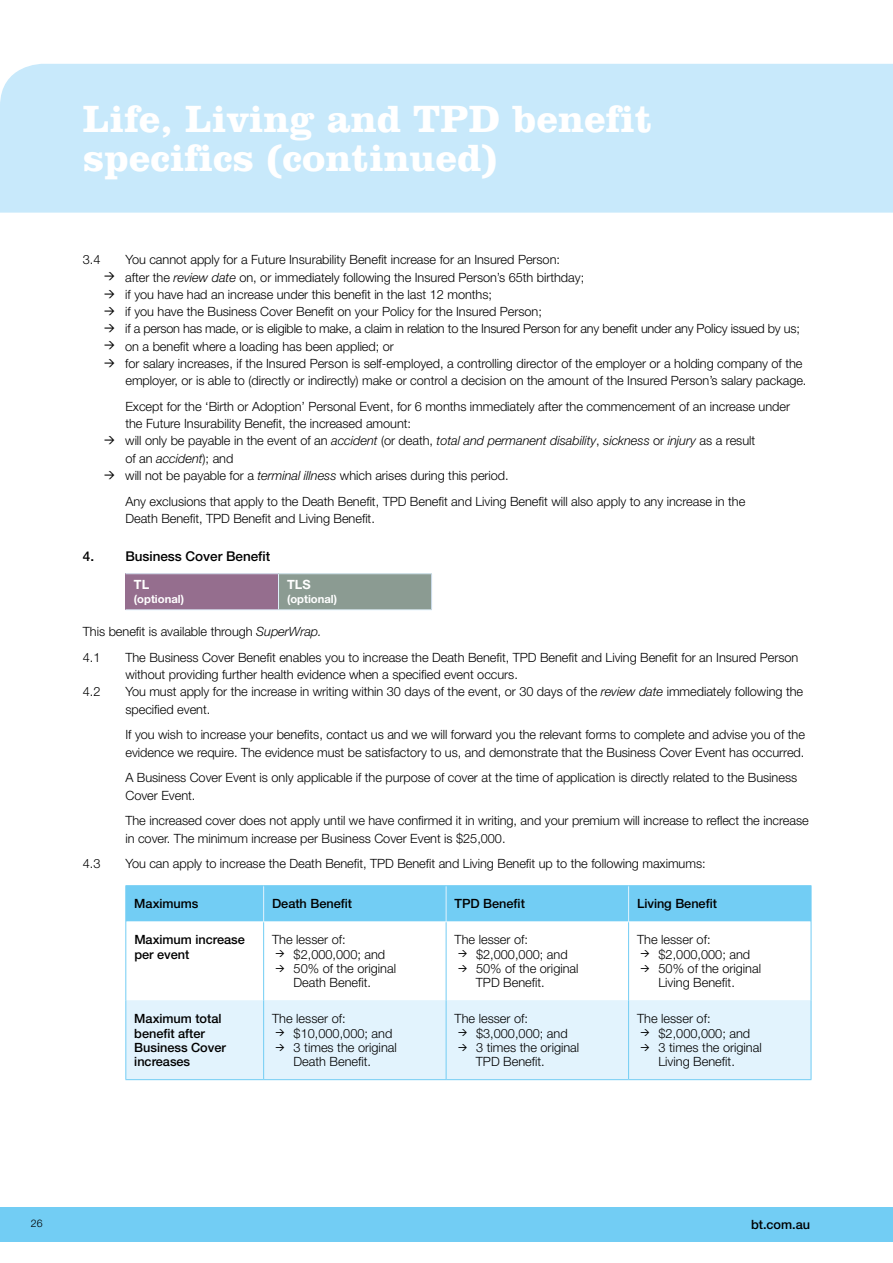
<style>
.page{position:relative;width:893px;height:1263px;background:#fff}
.page>*{position:absolute;margin:0;border:0;box-sizing:border-box;transform-origin:0 0}
.t1{font:700 39px/39px "Clarendon BT";color:#fff}
.t2{font:500 13.5px "Helvetica Neue LT";letter-spacing:-.005em;color:#000}
.t3{font:300 12.75px/17.2px "Helvetica Neue LT";letter-spacing:-.005em;color:#000}
.t4{font:500 12.75px/14.2px "Helvetica Neue LT";letter-spacing:-.005em;color:#000}
.t5{font:700 12.75px "Helvetica Neue LT";color:#fff}
.t6{font:700 11.25px "Helvetica Neue LT";color:#fff}
.t7{font:300 10.5px "Helvetica Neue LT";color:#000}
.s1{font-style:italic}
</style>
<div class="page">
<div style="left:0;top:1208px;width:893px;height:34px;background:#72cdf4"></div>
<div style="left:0;top:64px;width:893px;height:149px;background:#c8e9fb"></div>
<div style="left:125px;top:574px;width:154px;height:36px;background:#956e8e"></div>
<div style="left:279px;top:574px;width:153px;height:36px;background:#8b9b92"></div>
<hr style="left:278px;top:574px;width:1px;height:35px;background:#e2f3fd">
<hr style="left:125px;top:609px;width:154px;height:1px;background:#e2f3fd">
<hr style="left:279px;top:609px;width:153px;height:1px;background:#e2f3fd">
<hr style="left:125px;top:573px;width:154px;height:1px;background:#e2f3fd">
<hr style="left:279px;top:573px;width:153px;height:1px;background:#e2f3fd">
<hr style="left:431px;top:574px;width:1px;height:35px;background:#d2e2f4">
<div style="left:126px;top:886px;width:685px;height:35px;background:#72cdf4"></div>
<div style="left:126px;top:1001px;width:138px;height:79px;background:#e2f3fd"></div>
<div style="left:264px;top:1001px;width:547px;height:78px;background:#e2f3fd"></div>
<hr style="left:263px;top:886px;width:1px;height:35px;background:#e2f3fd">
<hr style="left:446px;top:886px;width:1px;height:35px;background:#e2f3fd">
<hr style="left:628px;top:886px;width:1px;height:35px;background:#e2f3fd">
<hr style="left:126px;top:1000px;width:137px;height:1px;background:#e2f3fd">
<hr style="left:264px;top:1000px;width:182px;height:1px;background:#e2f3fd">
<hr style="left:446px;top:1000px;width:182px;height:1px;background:#e2f3fd">
<hr style="left:629px;top:1000px;width:182px;height:1px;background:#e2f3fd">
<hr style="left:263px;top:922px;width:1px;height:79px;background:#72cdf4">
<hr style="left:446px;top:922px;width:1px;height:79px;background:#72cdf4">
<hr style="left:628px;top:922px;width:1px;height:79px;background:#72cdf4">
<hr style="left:263px;top:1001px;width:1px;height:78px;background:#72cdf4">
<hr style="left:446px;top:1001px;width:1px;height:78px;background:#72cdf4">
<hr style="left:628px;top:1001px;width:1px;height:78px;background:#72cdf4">
<hr style="left:125px;top:885px;width:139px;height:1px;background:#72cdf4">
<hr style="left:125px;top:886px;width:1px;height:36px;background:#72cdf4">
<hr style="left:125px;top:922px;width:1px;height:79px;background:#72cdf4">
<hr style="left:125px;top:1001px;width:1px;height:78px;background:#72cdf4">
<hr style="left:125px;top:1079px;width:138px;height:1px;background:#72cdf4">
<hr style="left:264px;top:885px;width:182px;height:1px;background:#72cdf4">
<hr style="left:446px;top:885px;width:183px;height:1px;background:#72cdf4">
<hr style="left:629px;top:885px;width:182px;height:1px;background:#72cdf4">
<hr style="left:811px;top:886px;width:1px;height:36px;background:#72cdf4">
<hr style="left:811px;top:922px;width:1px;height:79px;background:#72cdf4">
<hr style="left:811px;top:1001px;width:1px;height:78px;background:#72cdf4">
<hr style="left:263px;top:1079px;width:183px;height:1px;background:#72cdf4">
<hr style="left:446px;top:1079px;width:183px;height:1px;background:#72cdf4">
<hr style="left:629px;top:1079px;width:182px;height:1px;background:#72cdf4">
<h1 class="t1" style="left:83px;top:98px;width:571px">Life, Living and TPD benefit specifics (continued)</h1>
<p class="t3" style="left:83px;top:251px;width:19px">3.4</p>
<p class="t3" style="left:125px;top:251px;width:436px">You cannot apply for a Future Insurability Benefit increase for an Insured Person:</p>
<p class="t3" style="left:104px;top:268px;width:482px"><sup>&gt;</sup> after the <span class="s1">review date</span> on, or immediately following the Insured Person’s 65th birthday;</p>
<p class="t3" style="left:104px;top:285px;width:389px"><sup>&gt;</sup> if you have had an increase under this benefit in the last 12 months;</p>
<p class="t3" style="left:104px;top:303px;width:439px"><sup>&gt;</sup> if you have the Business Cover Benefit on your Policy for the Insured Person;</p>
<p class="t3" style="left:104px;top:320px;width:697px"><sup>&gt;</sup> if a person has made, or is eligible to make, a claim in relation to the Insured Person for any benefit under any Policy issued by us;</p>
<p class="t3" style="left:104px;top:337px;width:291px"><sup>&gt;</sup> on a benefit where a loading has been applied; or</p>
<p class="t3" style="left:104px;top:354px;width:700px"><sup>&gt;</sup> for salary increases, if the Insured Person is self-employed, a controlling director of the employer or a holding company of the</p>
<p class="t3" style="left:125px;top:372px;width:683px">employer, or is able to (directly or indirectly) make or control a decision on the amount of the Insured Person’s salary package.</p>
<p class="t3" style="left:125px;top:397px;width:666px">Except for the ‘Birth or Adoption’ Personal Event, for 6 months immediately after the commencement of an increase under</p>
<p class="t3" style="left:125px;top:415px;width:287px">the Future Insurability Benefit, the increased amount:</p>
<p class="t3" style="left:104px;top:432px;width:652px"><sup>&gt;</sup> will only be payable in the event of an <span class="s1">accident</span> (or death, <span class="s1">total and permanent disability</span>, <span class="s1">sickness</span> or <span class="s1">injury</span> as a result</p>
<p class="t3" style="left:125px;top:449px;width:109px">of an <span class="s1">accident</span>); and</p>
<p class="t3" style="left:104px;top:466px;width:406px"><sup>&gt;</sup> will not be payable for a <span class="s1">terminal illness</span> which arises during this period.</p>
<p class="t3" style="left:125px;top:492px;width:621px">Any exclusions that apply to the Death Benefit, TPD Benefit and Living Benefit will also apply to any increase in the<br>Death Benefit, TPD Benefit and Living Benefit.</p>
<p class="t2" style="left:83px;top:548px;width:189px">4. Business Cover Benefit</p>
<p class="t5" style="left:134px;top:577px;width:17px">TL</p>
<p class="t6" style="left:134px;top:592px;width:52px">(optional)</p>
<p class="t5" style="left:287px;top:577px;width:25px">TLS</p>
<p class="t6" style="left:287px;top:592px;width:52px">(optional)</p>
<p class="t3" style="left:83px;top:618px;width:240px;line-height:25.8px">This benefit is available through <span class="s1">SuperWrap.<br></span>4.1</p>
<p class="t3" style="left:125px;top:648px;width:674px">The Business Cover Benefit enables you to increase the Death Benefit, TPD Benefit and Living Benefit for an Insured Person without providing further health evidence when a specified event occurs.</p>
<p class="t3" style="left:83px;top:683px;width:19px">4.2</p>
<p class="t3" style="left:125px;top:683px;width:679px">You must apply for the increase in writing within 30 days of the event, or 30 days of the <span class="s1">review date</span> immediately following the specified event.</p>
<p class="t3" style="left:125px;top:726px;width:681px">If you wish to increase your benefits, contact us and we will forward you the relevant forms to complete and advise you of the evidence we require. The evidence must be satisfactory to us, and demonstrate that the Business Cover Event has occurred.</p>
<p class="t3" style="left:125px;top:769px;width:673px">A Business Cover Event is only applicable if the purpose of cover at the time of application is directly related to the Business<br>Cover Event.</p>
<p class="t3" style="left:125px;top:812px;width:685px">The increased cover does not apply until we have confirmed it in writing, and your premium will increase to reflect the increase in cover. The minimum increase per Business Cover Event is $25,000.</p>
<p class="t3" style="left:83px;top:855px;width:19px">4.3</p>
<p class="t3" style="left:125px;top:855px;width:582px">You can apply to increase the Death Benefit, TPD Benefit and Living Benefit up to the following maximums:</p>
<p class="t4" style="left:134px;top:896px;width:66px">Maximums</p>
<p class="t4" style="left:272px;top:896px;width:81px">Death Benefit</p>
<p class="t4" style="left:455px;top:896px;width:72px">TPD Benefit</p>
<p class="t4" style="left:637px;top:896px;width:81px">Living Benefit</p>
<p class="t4" style="left:134px;top:933px;width:112px">Maximum increase per event</p>
<p class="t3" style="left:272px;top:931px;width:75px">The lesser of:</p>
<p class="t3" style="left:455px;top:931px;width:75px">The lesser of:</p>
<p class="t3" style="left:458px;top:945px;width:111px"><sup>&gt;</sup> $2,000,000; and</p>
<p class="t3" style="left:458px;top:959px;width:122px"><sup>&gt;</sup> 50% of the original</p>
<p class="t3" style="left:476px;top:974px;width:70px">TPD Benefit.</p>
<p class="t3" style="left:637px;top:931px;width:75px">The lesser of:</p>
<p class="t3" style="left:640px;top:945px;width:111px"><sup>&gt;</sup> $2,000,000; and</p>
<p class="t3" style="left:640px;top:959px;width:122px"><sup>&gt;</sup> 50% of the original</p>
<p class="t3" style="left:658px;top:974px;width:78px">Living Benefit.</p>
<p class="t3" style="left:276px;top:945px;width:111px"><sup>&gt;</sup> $2,000,000; and</p>
<p class="t3" style="left:276px;top:959px;width:122px"><sup>&gt;</sup> 50% of the original</p>
<p class="t3" style="left:293px;top:974px;width:79px">Death Benefit.</p>
<p class="t4" style="left:134px;top:1011px;width:93px">Maximum total benefit after<br>Business Cover increases</p>
<p class="t3" style="left:272px;top:1010px;width:75px">The lesser of:</p>
<p class="t3" style="left:276px;top:1024px;width:118px"><sup>&gt;</sup> $10,000,000; and</p>
<p class="t3" style="left:276px;top:1038px;width:123px"><sup>&gt;</sup> 3 times the original</p>
<p class="t3" style="left:293px;top:1053px;width:79px">Death Benefit.</p>
<p class="t3" style="left:455px;top:1010px;width:75px">The lesser of:</p>
<p class="t3" style="left:458px;top:1024px;width:111px"><sup>&gt;</sup> $3,000,000; and</p>
<p class="t3" style="left:458px;top:1038px;width:123px"><sup>&gt;</sup> 3 times the original</p>
<p class="t3" style="left:476px;top:1053px;width:70px">TPD Benefit.</p>
<p class="t3" style="left:637px;top:1010px;width:75px">The lesser of:</p>
<p class="t3" style="left:640px;top:1024px;width:111px"><sup>&gt;</sup> $2,000,000; and</p>
<p class="t3" style="left:640px;top:1038px;width:123px"><sup>&gt;</sup> 3 times the original</p>
<p class="t3" style="left:658px;top:1053px;width:78px">Living Benefit.</p>
<p class="t7" style="left:31px;top:1217px;width:13px">26</p>
<p class="t4" style="left:730px;top:1217px;width:82px"><sup>&gt;</sup> bt.com.au</p>
</div>
